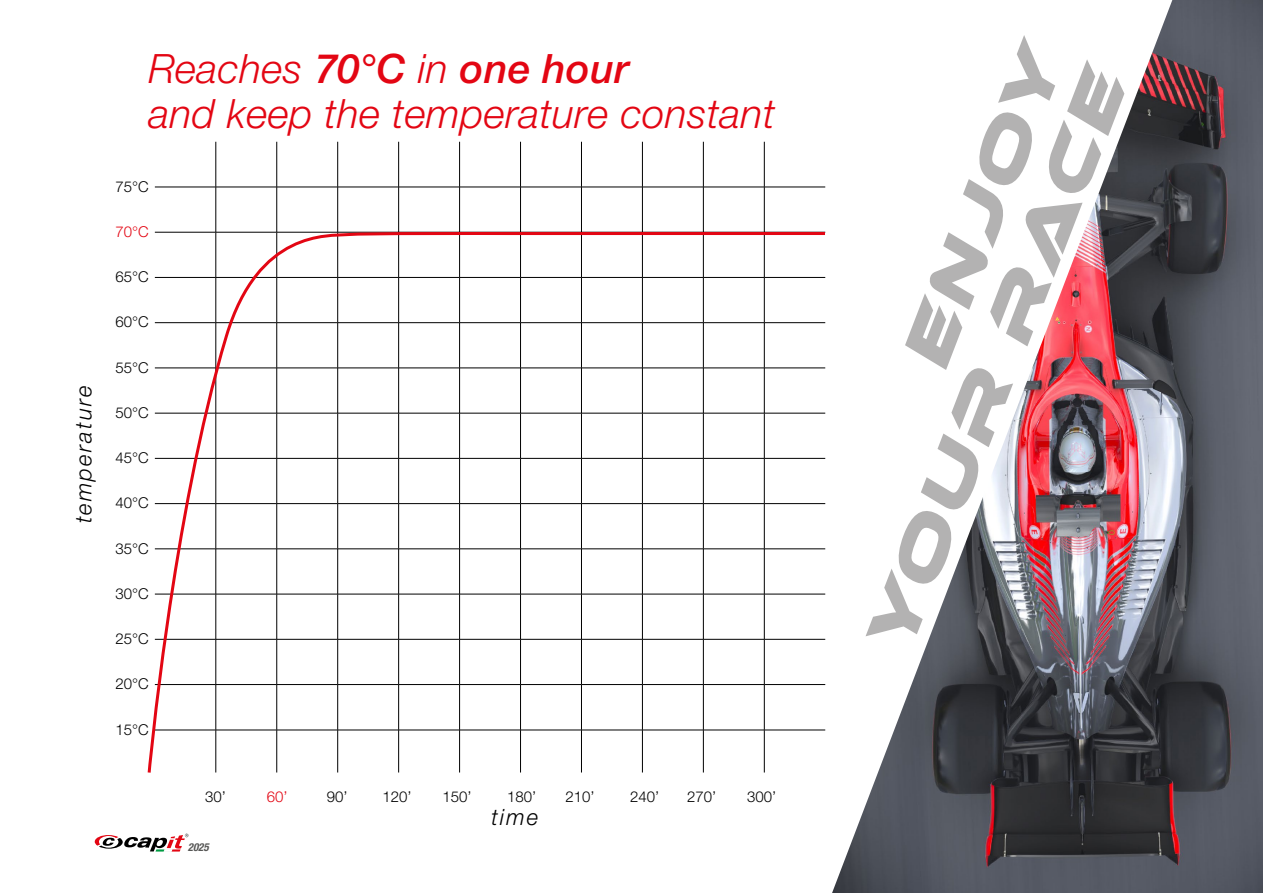
<style>
.page{position:relative;width:1263px;height:893px;background:#fff}
.page>*{position:absolute;margin:0;border:0;box-sizing:border-box;transform-origin:0 0}
.t1{font:italic 700 70.5px/67.5px "Ethnocentric Rg";color:#b3b2b2;text-align:right}
.t2{font:italic 300 40.5px/45px "Helvetica Neue LT Std";letter-spacing:.01em;color:#e30613}
.t3{font:italic 300 22.5px "Helvetica Neue LT Std";letter-spacing:.1em;color:#000}
.t4{font:300 15px "Helvetica Neue LT Std";color:#000}
.t5{font:300 15px "Helvetica Neue LT Std";color:#e30613}
.t6{font:italic 700 condensed 10.95px "Helvetica Neue LT Std";color:#575756}
.s1{font-weight:500}
</style>
<div class="page">
<hr style="left:155px;top:187px;width:61px;height:1px;background:#000">
<hr style="left:216px;top:187px;width:61px;height:1px;background:#000">
<hr style="left:277px;top:187px;width:61px;height:1px;background:#000">
<hr style="left:338px;top:187px;width:61px;height:1px;background:#000">
<hr style="left:399px;top:187px;width:61px;height:1px;background:#000">
<hr style="left:460px;top:187px;width:60px;height:1px;background:#000">
<hr style="left:520px;top:187px;width:61px;height:1px;background:#000">
<hr style="left:581px;top:187px;width:61px;height:1px;background:#000">
<hr style="left:642px;top:187px;width:61px;height:1px;background:#000">
<hr style="left:703px;top:187px;width:61px;height:1px;background:#000">
<hr style="left:764px;top:187px;width:61px;height:1px;background:#000">
<hr style="left:216px;top:142px;width:1px;height:45px;background:#000">
<hr style="left:276px;top:142px;width:1px;height:45px;background:#000">
<hr style="left:337px;top:142px;width:1px;height:45px;background:#000">
<hr style="left:398px;top:142px;width:1px;height:45px;background:#000">
<hr style="left:459px;top:142px;width:1px;height:45px;background:#000">
<hr style="left:520px;top:142px;width:1px;height:45px;background:#000">
<hr style="left:581px;top:142px;width:1px;height:45px;background:#000">
<hr style="left:642px;top:142px;width:1px;height:45px;background:#000">
<hr style="left:703px;top:142px;width:1px;height:45px;background:#000">
<hr style="left:764px;top:142px;width:1px;height:45px;background:#000">
<hr style="left:216px;top:187px;width:1px;height:45px;background:#000">
<hr style="left:276px;top:187px;width:1px;height:45px;background:#000">
<hr style="left:337px;top:187px;width:1px;height:45px;background:#000">
<hr style="left:398px;top:187px;width:1px;height:45px;background:#000">
<hr style="left:459px;top:187px;width:1px;height:45px;background:#000">
<hr style="left:520px;top:187px;width:1px;height:45px;background:#000">
<hr style="left:581px;top:187px;width:1px;height:45px;background:#000">
<hr style="left:642px;top:187px;width:1px;height:45px;background:#000">
<hr style="left:703px;top:187px;width:1px;height:45px;background:#000">
<hr style="left:764px;top:187px;width:1px;height:45px;background:#000">
<svg style="left:147px;top:226px;width:679px;height:547px"></svg>
<img style="left:832px;top:0;width:431px;height:893px">
<svg style="left:95px;top:833px;width:93px;height:18px"></svg>
<h3 class="t3" style="left:70px;top:523px;width:139px;rotate:-90deg">temperature</h3>
<h2 class="t2" style="left:148px;top:45px;width:628px">Reaches <span class="s1">70°C</span> in <span class="s1">one hour<br></span>and keep the temperature constant</h2>
<p class="t4" style="left:116px;top:177px;width:35px">75°C</p>
<p class="t5" style="left:116px;top:222px;width:35px">70°C</p>
<p class="t4" style="left:116px;top:268px;width:35px">65°C</p>
<p class="t4" style="left:116px;top:313px;width:35px">60°C</p>
<p class="t4" style="left:116px;top:358px;width:35px">55°C</p>
<p class="t4" style="left:116px;top:403px;width:35px">50°C</p>
<p class="t4" style="left:116px;top:449px;width:35px">45°C</p>
<p class="t4" style="left:116px;top:494px;width:35px">40°C</p>
<p class="t4" style="left:116px;top:539px;width:35px">35°C</p>
<p class="t4" style="left:116px;top:584px;width:35px">30°C</p>
<p class="t4" style="left:116px;top:629px;width:35px">25°C</p>
<p class="t4" style="left:116px;top:675px;width:35px">20°C</p>
<p class="t4" style="left:116px;top:720px;width:35px">15°C</p>
<p class="t4" style="left:205px;top:788px;width:22px">30’</p>
<p class="t5" style="left:267px;top:788px;width:22px">60’</p>
<p class="t4" style="left:327px;top:788px;width:22px">90’</p>
<p class="t4" style="left:383px;top:788px;width:31px">120’</p>
<p class="t4" style="left:443px;top:788px;width:31px">150’</p>
<p class="t4" style="left:507px;top:788px;width:31px">180’</p>
<p class="t4" style="left:566px;top:788px;width:31px">210’</p>
<p class="t4" style="left:630px;top:788px;width:31px">240’</p>
<p class="t4" style="left:687px;top:788px;width:31px">270’</p>
<p class="t4" style="left:747px;top:788px;width:31px">300’</p>
<p class="t6" style="left:188px;top:840px;width:23px">2025</p>
<h3 class="t3" style="left:491px;top:804px;width:49px">time</h3>
<h1 class="t1" style="left:789px;top:616px;width:621px;rotate:-69deg">enjoy your race</h1>
</div>
